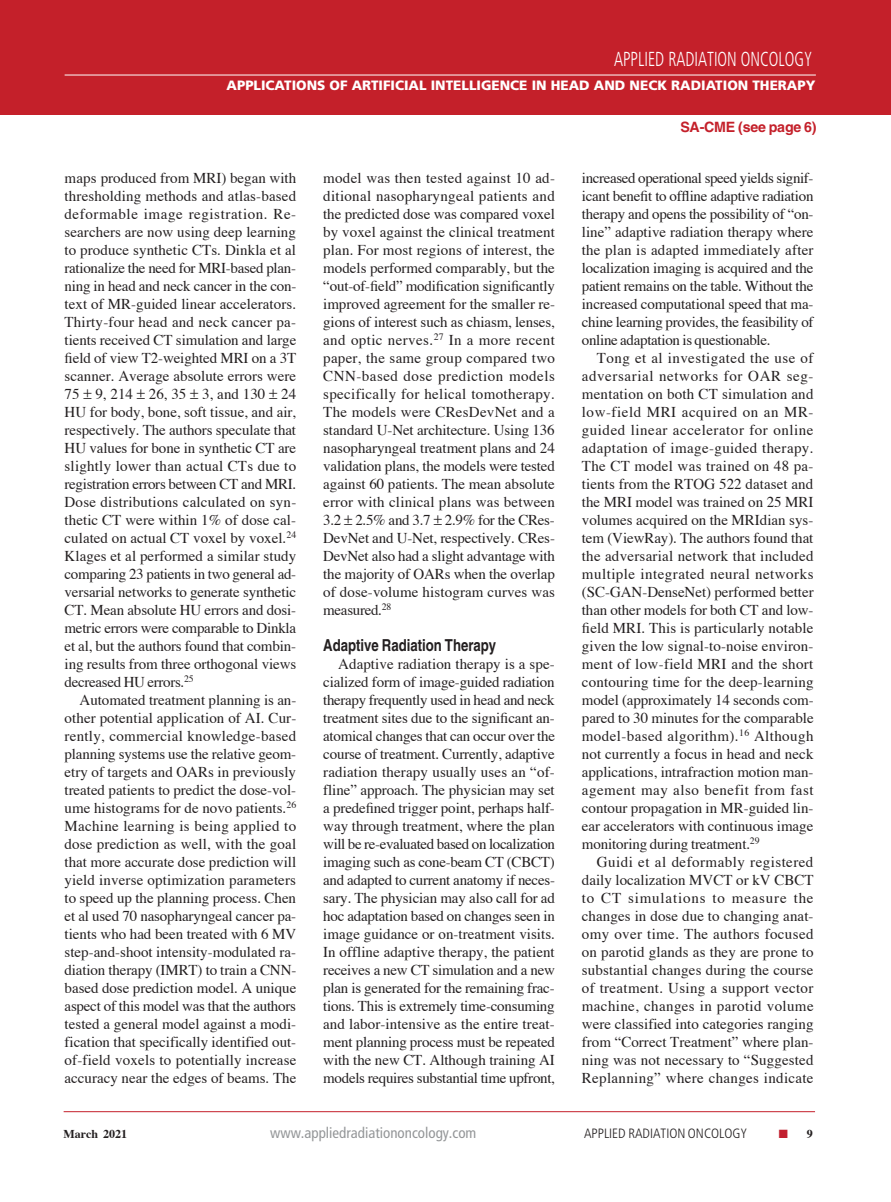
<style>
.page{position:relative;width:891px;height:1202px;background:#fff}
.page>*{position:absolute;margin:0;border:0;box-sizing:border-box;transform-origin:0 0}
.t1{font:300 condensed 20.25px "Frutiger";color:#fff;scale:.8 1}
.t2{font:700 16.5px "Helvetica";color:#231f20;scale:.8 1}
.t3{font:15px/18px "Times";letter-spacing:-.005em;color:#231f20;text-align:justify}
.t4{font:condensed 15px "Frutiger";color:#949698}
.t5{font:700 14.25px "Helvetica";letter-spacing:-.015em;color:#c4202a}
.t6{font:900 13.5px "Frutiger";color:#fff}
.t7{font:300 condensed 13.5px "Frutiger";color:#231f20}
.t8{font:700 12px "Times";color:#231f20}
.s1{color:#c2202f}
</style>
<div class="page">
<div style="left:0;top:0;width:891px;height:115px;background:#c4202a"></div>
<hr style="left:64px;top:1111px;width:751px;height:1px;background:#c4202a">
<hr style="left:65px;top:75px;width:751px;height:1px;background:#fff">
<h1 class="t1" style="left:614px;top:48px;width:249px">APPLIED RADIATION ONCOLOGY</h1>
<p class="t6" style="left:227px;top:78px;width:590px">APPLICATIONS OF ARTIFICIAL INTELLIGENCE IN HEAD AND NECK RADIATION THERAPY</p>
<p class="t3" style="left:65px;top:170px;width:233px">maps produced from MRI) began with thresholding methods and atlas-based deformable image registration. Re&shy;searchers are now using deep learning to produce synthetic CTs. Dinkla et al rationalize the need for MRI-based plan&shy;ning in head and neck cancer in the con&shy;text of MR-guided linear accelerators.<br>Thirty-four head and neck cancer pa&shy;tients received CT simulation and large field of view T2-weighted MRI on a 3T scanner. Average absolute errors were 75 9, 214 26, 35 3, and 130 24<br>HU for body, bone, soft tissue, and air, respectively. The authors speculate that HU values for bone in synthetic CT are slightly lower than actual CTs due to registration errors between CT and MRI.<br>Dose distributions calculated on syn&shy;thetic CT were within 1% of dose cal&shy;culated on actual CT voxel by voxel.<sup>24<br></sup>Klages et al performed a similar study comparing 23 patients in two general ad&shy;versarial networks to generate synthetic CT. Mean absolute HU errors and dosi&shy;metric errors were comparable to Dinkla et al, but the authors found that combin&shy;ing results from three orthogonal views decreased HU errors.<sup>25</sup></p>
<p class="t3" style="left:65px;top:692px;width:233px;text-indent:15px">Automated treatment planning is an&shy;other potential application of AI. Cur&shy;rently, commercial knowledge-based planning systems use the relative geom&shy;etry of targets and OARs in previously treated patients to predict the dose-vol&shy;ume histograms for de novo patients.<sup>26<br></sup>Machine learning is being applied to dose prediction as well, with the goal that more accurate dose prediction will yield inverse optimization parameters to speed up the planning process. Chen et al used 70 nasopharyngeal cancer pa&shy;tients who had been treated with 6 MV step-and-shoot intensity-modulated ra&shy;diation therapy (IMRT) to train a CNN&shy;based dose prediction model. A unique aspect of this model was that the authors tested a general model against a modi&shy;fication that specifically identified out&shy;of-field voxels to potentially increase accuracy near the edges of beams. The</p>
<p class="t3" style="left:323px;top:170px;width:233px">model was then tested against 10 ad&shy;ditional nasopharyngeal patients and the predicted dose was compared voxel by voxel against the clinical treatment plan. For most regions of interest, the models performed comparably, but the “out-of-field” modification significantly improved agreement for the smaller re&shy;gions of interest such as chiasm, lenses, and optic nerves.<sup>27</sup> In a more recent paper, the same group compared two CNN-based dose prediction models specifically for helical tomotherapy.<br>The models were CResDevNet and a standard U-Net architecture. Using 136 nasopharyngeal treatment plans and 24 validation plans, the models were tested against 60 patients. The mean absolute error with clinical plans was between 3.2 2.5% and 3.7 2.9% for the CRes-DevNet and U-Net, respectively. CRes-DevNet also had a slight advantage with the majority of OARs when the overlap of dose-volume histogram curves was measured.<sup>28</sup></p>
<p class="t2" style="left:323px;top:635px;width:218px">Adaptive Radiation Therapy</p>
<p class="t3" style="left:323px;top:656px;width:233px;text-indent:15px">Adaptive radiation therapy is a spe&shy;cialized form of image-guided radiation therapy frequently used in head and neck treatment sites due to the significant an&shy;atomical changes that can occur over the course of treatment. Currently, adaptive radiation therapy usually uses an “of&shy;fline” approach. The physician may set a predefined trigger point, perhaps half&shy;way through treatment, where the plan will be re-evaluated based on localization imaging such as cone-beam CT (CBCT) and adapted to current anatomy if neces&shy;sary. The physician may also call for ad hoc adaptation based on changes seen in image guidance or on-treatment visits.<br>In offline adaptive therapy, the patient receives a new CT simulation and a new plan is generated for the remaining frac&shy;tions. This is extremely time-consuming and labor-intensive as the entire treat&shy;ment planning process must be repeated with the new CT. Although training AI models requires substantial time upfront,</p>
<p class="t5" style="left:680px;top:118px;width:138px">SA-CME (see page 6)</p>
<p class="t3" style="left:582px;top:170px;width:233px">increased operational speed yields signif&shy;icant benefit to offline adaptive radiation therapy and opens the possibility of “on&shy;line” adaptive radiation therapy where the plan is adapted immediately after localization imaging is acquired and the patient remains on the table. Without the increased computational speed that ma&shy;chine learning provides, the feasibility of online adaptation is questionable.</p>
<p class="t3" style="left:582px;top:350px;width:233px;text-indent:15px">Tong et al investigated the use of adversarial networks for OAR seg&shy;mentation on both CT simulation and low-field MRI acquired on an MR&shy;guided linear accelerator for online adaptation of image-guided therapy.<br>The CT model was trained on 48 pa&shy;tients from the RTOG 522 dataset and the MRI model was trained on 25 MRI volumes acquired on the MRIdian sys&shy;tem (ViewRay). The authors found that the adversarial network that included multiple integrated neural networks (SC-GAN-DenseNet) performed better than other models for both CT and low&shy;field MRI. This is particularly notable given the low signal-to-noise environ&shy;ment of low-field MRI and the short contouring time for the deep-learning model (approximately 14 seconds com&shy;pared to 30 minutes for the comparable model-based algorithm).<sup>16</sup> Although not currently a focus in head and neck applications, intrafraction motion man&shy;agement may also benefit from fast contour propagation in MR-guided lin&shy;ear accelerators with continuous image monitoring during treatment.<sup>29</sup></p>
<p class="t3" style="left:582px;top:854px;width:233px;text-indent:15px">Guidi et al deformably registered daily localization MVCT or kV CBCT to CT simulations to measure the changes in dose due to changing anat&shy;omy over time. The authors focused on parotid glands as they are prone to substantial changes during the course of treatment. Using a support vector machine, changes in parotid volume were classified into categories ranging from “Correct Treatment” where plan&shy;ning was not necessary to “Suggested Replanning” where changes indicate</p>
<p class="t8" style="left:64px;top:1125px;width:65px">March 2021</p>
<p class="t4" style="left:270px;top:1123px;width:208px">www.appliedradiationoncology.com</p>
<p class="t7" style="left:584px;top:1125px;width:165px">APPLIED RADIATION ONCOLOGY</p>
<p class="t8" style="left:779px;top:1125px;width:35px"><span class="s1">■</span> 9</p>
</div>
